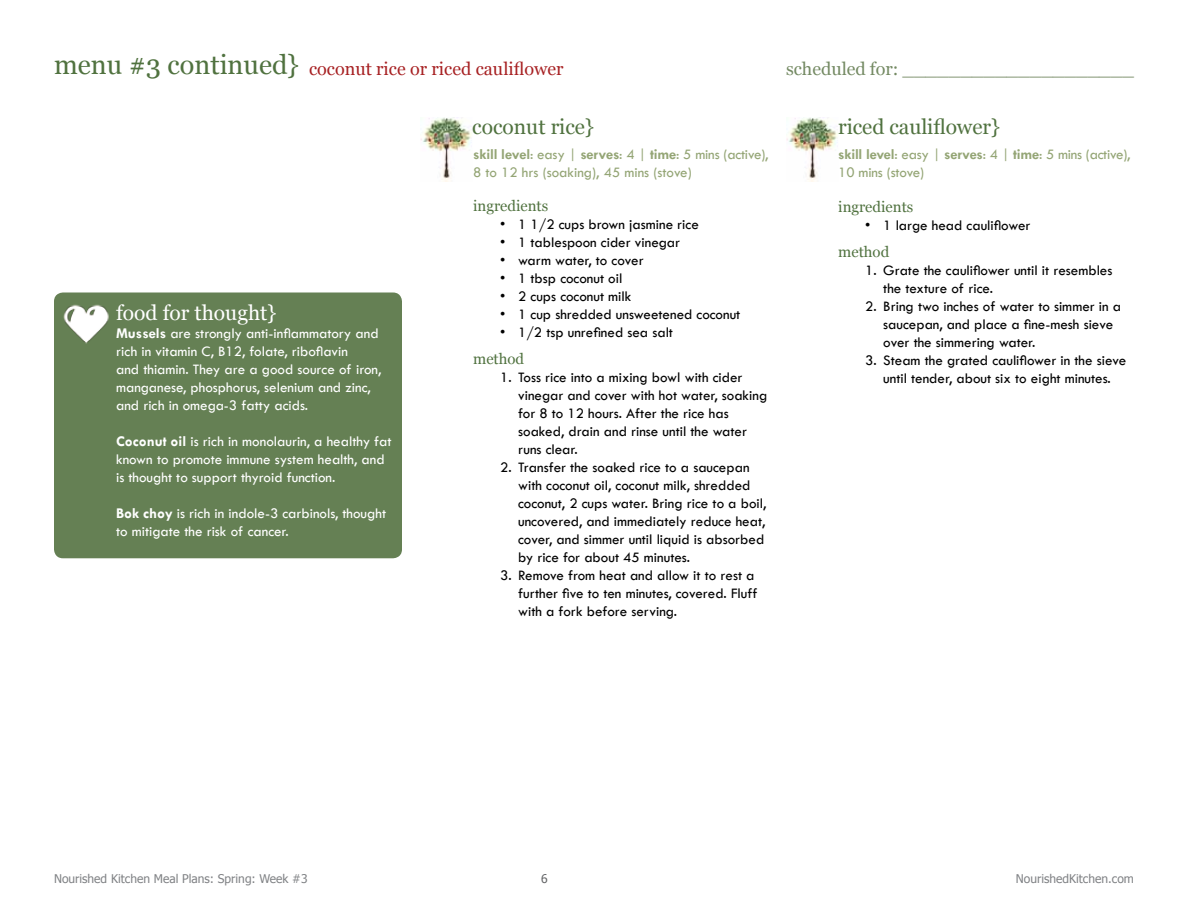
<style>
.page{position:relative;width:1188px;height:918px;background:#fff}
.page>*{position:absolute;margin:0;border:0;box-sizing:border-box;transform-origin:0 0}
.t1{font:27px "Georgia";color:#50723f}
.t2{font:21px "Georgia";letter-spacing:-.005em;color:#50723f}
.t3{font:21px "Georgia";color:#fff}
.t4{font:18px "Georgia";color:#748a63}
.t5{font:18px "Georgia";color:#a72123}
.t6{font:15px/18px "Tw Cen";color:#000}
.t7{font:15px/18px "Tw Cen";color:#fff}
.t8{font:15px/18px "Tw Cen";letter-spacing:-.01em;color:#94a575}
.t9{font:15px "Georgia";color:#50723f}
.t10{font:12px "Tahoma";color:#808285}
.t11{font:12px "Tahoma";color:#636466}
.s1{font-weight:700}
</style>
<div class="page">
<img style="left:420px;top:118px;width:52px;height:63px">
<img style="left:786px;top:118px;width:52px;height:63px">
<div style="left:54px;top:292px;width:348px;height:266px;background:#658054;border-radius:9px"></div>
<img style="left:63px;top:304px;width:46px;height:40px">
<h1 class="t1" style="left:54px;top:49px;width:247px">menu #3 continued}</h1>
<p class="t4" style="left:786px;top:58px;width:349px">scheduled for: ____________________</p>
<h2 class="t2" style="left:472px;top:114px;width:123px">coconut rice}</h2>
<h2 class="t2" style="left:838px;top:114px;width:163px">riced cauliflower}</h2>
<p class="t5" style="left:309px;top:58px;width:256px">coconut rice or riced cauliflower</p>
<h2 class="t3" style="left:116px;top:300px;width:162px">food for thought}</h2>
<p class="t7" style="left:116px;top:324px;width:267px"><span class="s1">Mussels</span> are strongly anti-inflammatory and rich in vitamin C, B12, folate, riboflavin<br>and thiamin. They are a good source of iron, manganese, phosphorus, selenium and zinc, and rich in omega-3 fatty acids.</p>
<p class="t7" style="left:116px;top:432px;width:277px"><span class="s1">Coconut oil</span> is rich in monolaurin, a healthy fat known to promote immune system health, and is thought to support thyroid function.</p>
<p class="t7" style="left:116px;top:504px;width:272px"><span class="s1">Bok choy</span> is rich in indole-3 carbinols, thought to mitigate the risk of cancer.</p>
<p class="t8" style="left:473px;top:145px;width:297px"><span class="s1">skill level</span>: easy | <span class="s1">serves</span>: 4 | <span class="s1">time</span>: 5 mins (active),<br>8 to 12 hrs (soaking), 45 mins (stove)</p>
<p class="t8" style="left:838px;top:145px;width:294px"><span class="s1">skill level</span>: easy | <span class="s1">serves</span>: 4 | <span class="s1">time</span>: 5 mins (active),<br>10 mins (stove)</p>
<p class="t9" style="left:473px;top:197px;width:77px">ingredients</p>
<p class="t6" style="left:500px;top:216px;width:200px">• 1 1/2 cups brown jasmine rice</p>
<p class="t6" style="left:500px;top:234px;width:181px">• 1 tablespoon cider vinegar</p>
<p class="t6" style="left:500px;top:252px;width:145px">• warm water, to cover</p>
<p class="t6" style="left:500px;top:270px;width:124px">• 1 tbsp coconut oil</p>
<p class="t6" style="left:500px;top:288px;width:133px">• 2 cups coconut milk</p>
<p class="t6" style="left:500px;top:306px;width:242px">• 1 cup shredded unsweetened coconut</p>
<p class="t6" style="left:500px;top:324px;width:174px">• 1/2 tsp unrefined sea salt</p>
<p class="t9" style="left:473px;top:350px;width:53px">method</p>
<p class="t6" style="left:518px;top:369px;width:251px;text-indent:-18px">1. Toss rice into a mixing bowl with cider vinegar and cover with hot water, soaking for 8 to 12 hours. After the rice has soaked, drain and rinse until the water runs clear.</p>
<p class="t6" style="left:518px;top:459px;width:250px;text-indent:-18px">2. Transfer the soaked rice to a saucepan with coconut oil, coconut milk, shredded coconut, 2 cups water. Bring rice to a boil, uncovered, and immediately reduce heat, cover, and simmer until liquid is absorbed by rice for about 45 minutes.</p>
<p class="t6" style="left:518px;top:567px;width:241px;text-indent:-18px">3. Remove from heat and allow it to rest a further five to ten minutes, covered. Fluff with a fork before serving.</p>
<p class="t9" style="left:838px;top:198px;width:77px">ingredients</p>
<p class="t6" style="left:865px;top:217px;width:167px">• 1 large head cauliflower</p>
<p class="t9" style="left:838px;top:243px;width:53px">method</p>
<p class="t6" style="left:883px;top:262px;width:231px;text-indent:-18px">1. Grate the cauliflower until it resembles the texture of rice.</p>
<p class="t6" style="left:883px;top:298px;width:239px;text-indent:-18px">2. Bring two inches of water to simmer in a saucepan, and place a fine-mesh sieve over the simmering water.</p>
<p class="t6" style="left:865px;top:352px;width:263px;text-align:center">3. Steam the grated cauliflower in the sieve until tender, about six to eight minutes.</p>
<p class="t10" style="left:54px;top:871px;width:255px">Nourished Kitchen Meal Plans: Spring: Week #3</p>
<p class="t11" style="left:541px;top:871px;width:8px">6</p>
<p class="t10" style="left:1016px;top:871px;width:120px">NourishedKitchen.com</p>
</div>
